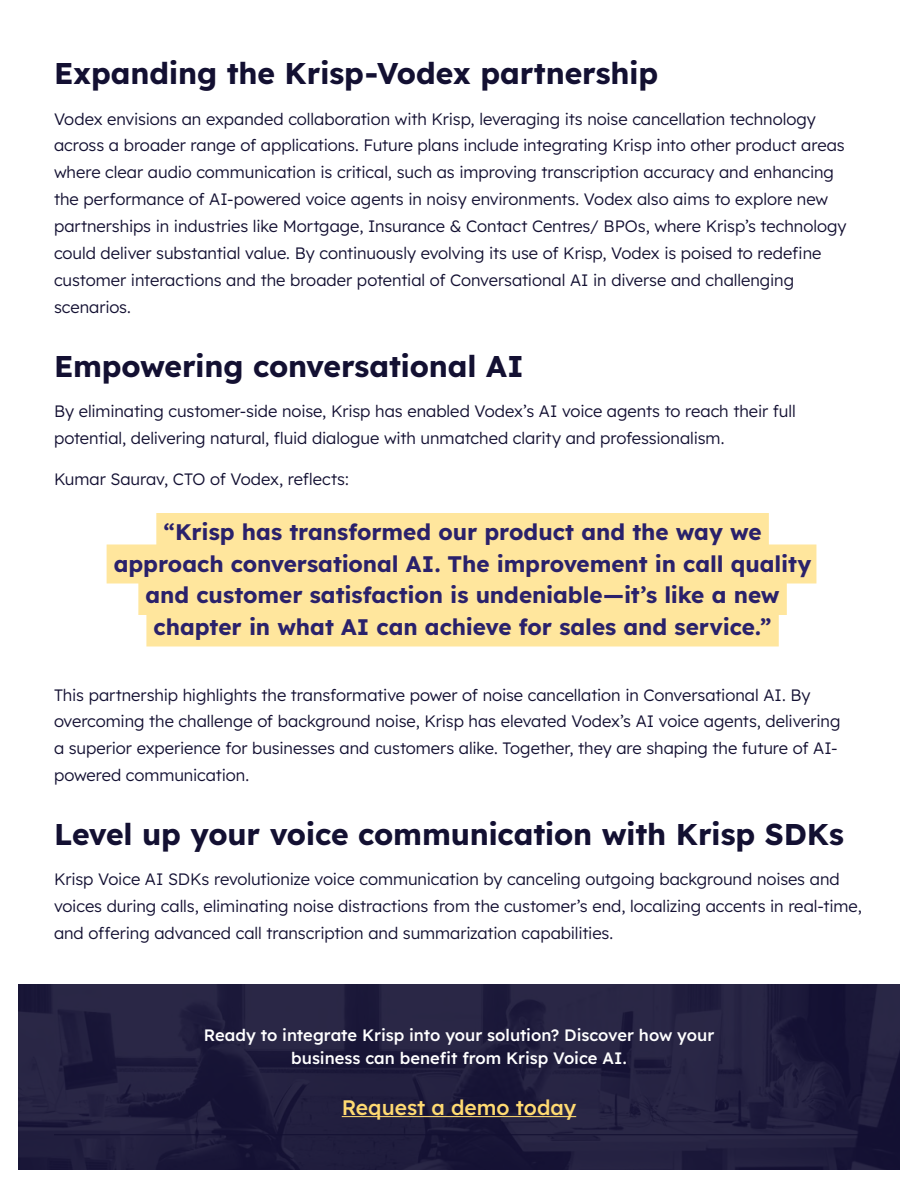
<style>
.page{position:relative;width:918px;height:1188px;background:#fff}
.page>*{position:absolute;margin:0;border:0;box-sizing:border-box;transform-origin:0 0}
.t1{font:700 30px "Lexend";letter-spacing:-.005em;color:#131032}
.t2{font:700 22.5px/31.5px "Lexend";letter-spacing:-.005em;color:#2a216b;text-align:center}
.t3{font:500 21px "Lexend";color:#ffda71}
.t4{font:300 16.5px/27px "Lexend";letter-spacing:-.005em;color:#131032}
.t5{font:500 16.5px/22.5px "Lexend";letter-spacing:-.005em;color:#fff;text-align:center}
</style>
<div class="page">
<img style="left:19px;top:984px;width:880px;height:185px">
<hr style="left:342px;top:1116px;width:234px;height:1px;background:#ffda71">
<hr style="left:54px;top:1134px;width:810px;height:1px;background:#131032">
<div style="left:156px;top:513px;width:613px;height:39px;background:#ffe69d"></div>
<div style="left:107px;top:544px;width:709px;height:40px;background:#ffe69d"></div>
<div style="left:138px;top:576px;width:649px;height:39px;background:#ffe69d"></div>
<div style="left:146px;top:608px;width:633px;height:38px;background:#ffe69d"></div>
<h1 class="t1" style="left:54px;top:50px;width:606px">Expanding the Krisp-Vodex partnership</h1>
<p class="t4" style="left:54px;top:104px;width:794px">Vodex envisions an expanded collaboration with Krisp, leveraging its noise cancellation technology across a broader range of applications. Future plans include integrating Krisp into other product areas where clear audio communication is critical, such as improving transcription accuracy and enhancing the performance of AI-powered voice agents in noisy environments. Vodex also aims to explore new partnerships in industries like Mortgage, Insurance &amp; Contact Centres/ BPOs, where Krisp’s technology could deliver substantial value. By continuously evolving its use of Krisp, Vodex is poised to redefine customer interactions and the broader potential of Conversational AI in diverse and challenging scenarios.</p>
<h1 class="t1" style="left:54px;top:342px;width:471px">Empowering conversational AI</h1>
<p class="t4" style="left:54px;top:397px;width:743px">By eliminating customer-side noise, Krisp has enabled Vodex’s AI voice agents to reach their full potential, delivering natural, fluid dialogue with unmatched clarity and professionalism.</p>
<p class="t4" style="left:54px;top:464px;width:296px">Kumar Saurav, CTO of Vodex, reflects:</p>
<h2 class="t2" style="left:114px;top:515px;width:699px">“Krisp has transformed our product and the way we approach conversational AI. The improvement in call quality and customer satisfaction is undeniable—it’s like a new chapter in what AI can achieve for sales and service.”</h2>
<p class="t4" style="left:54px;top:680px;width:788px">This partnership highlights the transformative power of noise cancellation in Conversational AI. By overcoming the challenge of background noise, Krisp has elevated Vodex’s AI voice agents, delivering a superior experience for businesses and customers alike. Together, they are shaping the future of AI&shy;powered communication.</p>
<h1 class="t1" style="left:54px;top:810px;width:791px">Level up your voice communication with Krisp SDKs</h1>
<p class="t4" style="left:54px;top:865px;width:809px">Krisp Voice AI SDKs revolutionize voice communication by canceling outgoing background noises and voices during calls, eliminating noise distractions from the customer’s end, localizing accents in real-time, and offering advanced call transcription and summarization capabilities.</p>
<p class="t5" style="left:204px;top:1023px;width:512px">Ready to integrate Krisp into your solution? Discover how your business can benefit from Krisp Voice AI.</p>
<p class="t3" style="left:342px;top:1091px;width:236px">Request a demo today</p>
</div>
